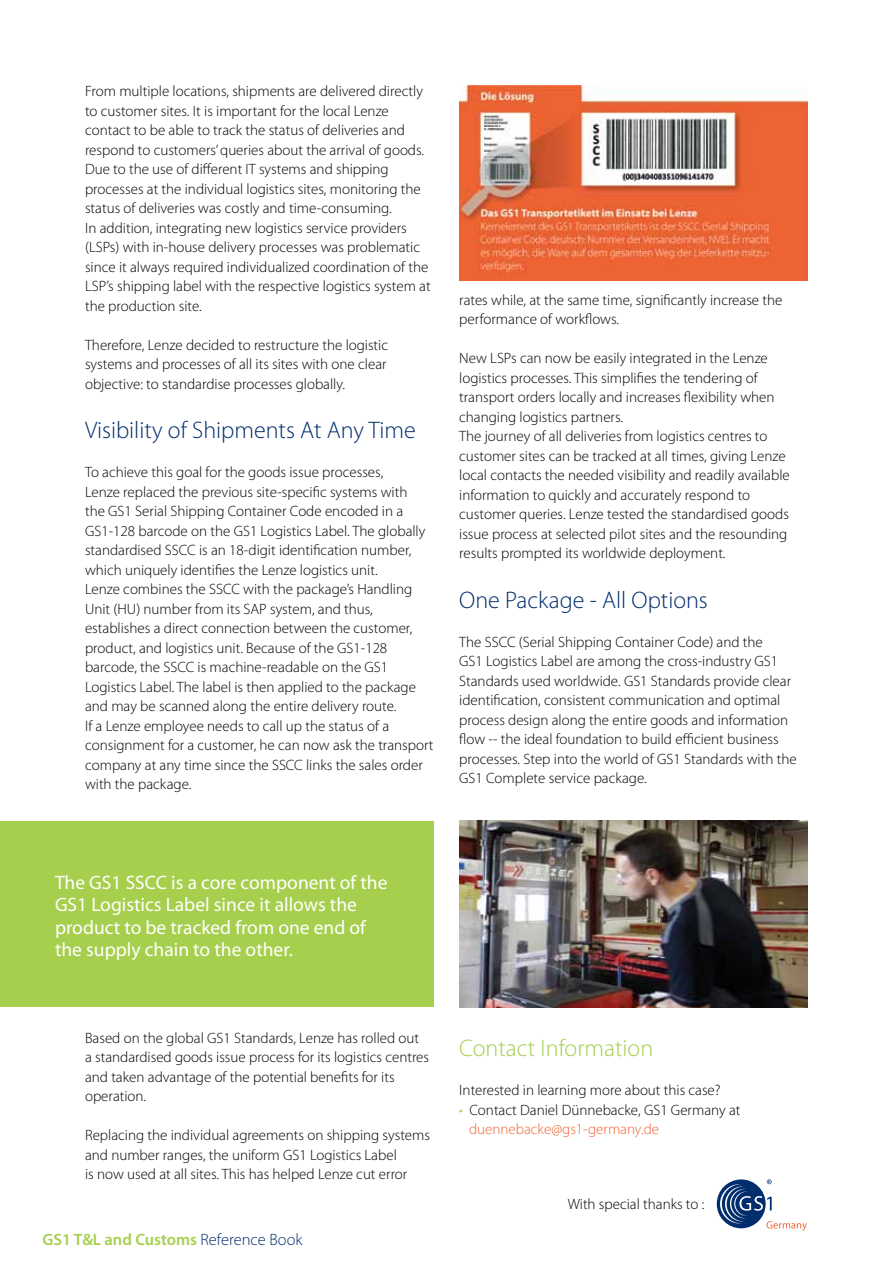
<style>
.page{position:relative;width:893px;height:1263px;background:#fff}
.page>*{position:absolute;margin:0;border:0;box-sizing:border-box;transform-origin:0 0}
.t1{font:300 24px "Myriad Pro";color:#002d6c}
.t2{font:300 24px "Myriad Pro";color:#a5cf4d}
.t3{font:19.5px/22.5px "Myriad Pro";color:#fff}
.t4{font:600 16.5px "Myriad Pro";color:#a5cf4d}
.t5{font:300 15px/19.5px "Myriad Pro";color:#000}
.s1{font-weight:300;color:#002d6c}
.s2{color:#a5cf4d}
.s3{color:#f26334}
</style>
<div class="page">
<div style="left:0;top:821px;width:434px;height:185px;background:#a5cf4d"></div>
<img style="left:460px;top:85px;width:348px;height:196px">
<img style="left:460px;top:821px;width:348px;height:187px">
<svg style="left:720px;top:1179px;width:87px;height:52px"></svg>
<p class="t5" style="left:85px;top:82px;width:347px">From multiple locations, shipments are delivered directly to customer sites. It is important for the local Lenze contact to be able to track the status of deliveries and respond to customers’ queries about the arrival of goods.<br>Due to the use of different IT systems and shipping processes at the individual logistics sites, monitoring the status of deliveries was costly and time-consuming.<br>In addition, integrating new logistics service providers (LSPs) with in-house delivery processes was problematic since it always required individualized coordination of the LSP’s shipping label with the respective logistics system at the production site.</p>
<p class="t5" style="left:85px;top:335px;width:304px;text-align:justify">Therefore, Lenze decided to restructure the logistic systems and processes of all its sites with one clear objective: to standardise processes globally.</p>
<h1 class="t1" style="left:85px;top:417px;width:332px">Visibility of Shipments At Any Time</h1>
<p class="t5" style="left:85px;top:463px;width:350px">To achieve this goal for the goods issue processes,<br>Lenze replaced the previous site-specific systems with<br>the GS1 Serial Shipping Container Code encoded in a GS1-128 barcode on the GS1 Logistics Label. The globally standardised SSCC is an 18-digit identification number, which uniquely identifies the Lenze logistics unit.<br>Lenze combines the SSCC with the package’s Handling Unit (HU) number from its SAP system, and thus, establishes a direct connection between the customer, product, and logistics unit. Because of the GS1-128 barcode, the SSCC is machine-readable on the GS1<br>Logistics Label. The label is then applied to the package and may be scanned along the entire delivery route.<br>If a Lenze employee needs to call up the status of a consignment for a customer, he can now ask the transport company at any time since the SSCC links the sales order with the package.</p>
<p class="t5" style="left:459px;top:290px;width:325px">rates while, at the same time, significantly increase the performance of workflows.</p>
<p class="t5" style="left:459px;top:349px;width:332px">New LSPs can now be easily integrated in the Lenze logistics processes. This simplifies the tendering of transport orders locally and increases flexibility when changing logistics partners.<br>The journey of all deliveries from logistics centres to customer sites can be tracked at all times, giving Lenze local contacts the needed visibility and readily available information to quickly and accurately respond to customer queries. Lenze tested the standardised goods issue process at selected pilot sites and the resounding results prompted its worldwide deployment.</p>
<h1 class="t1" style="left:459px;top:587px;width:250px">One Package - All Options</h1>
<p class="t5" style="left:459px;top:632px;width:339px">The SSCC (Serial Shipping Container Code) and the<br>GS1 Logistics Label are among the cross-industry GS1<br>Standards used worldwide. GS1 Standards provide clear identification, consistent communication and optimal process design along the entire goods and information flow -- the ideal foundation to build efficient business processes. Step into the world of GS1 Standards with the GS1 Complete service package.</p>
<h2 class="t3" style="left:55px;top:871px;width:334px">The GS1 SSCC is a core component of the GS1 Logistics Label since it allows the product to be tracked from one end of the supply chain to the other.</h2>
<p class="t5" style="left:85px;top:1028px;width:346px">Based on the global GS1 Standards, Lenze has rolled out a standardised goods issue process for its logistics centres and taken advantage of the potential benefits for its operation.</p>
<p class="t5" style="left:85px;top:1126px;width:347px">Replacing the individual agreements on shipping systems and number ranges, the uniform GS1 Logistics Label<br>is now used at all sites. This has helped Lenze cut error</p>
<p class="t4" style="left:43px;top:1231px;width:261px">GS1 T&amp;L and Customs <span class="s1">Reference Book</span></p>
<h1 class="t2" style="left:459px;top:1035px;width:195px">Contact Information</h1>
<p class="t5" style="left:459px;top:1081px;width:263px">Interested in learning more about this case?</p>
<p class="t5" style="left:469px;top:1100px;width:273px;text-indent:-10px"><span class="s2">•</span> Contact Daniel Dünnebacke, GS1 Germany at <span class="s3">duennebacke@gs1-germany.de</span></p>
<p class="t5" style="left:568px;top:1194px;width:138px">With special thanks to :</p>
</div>
